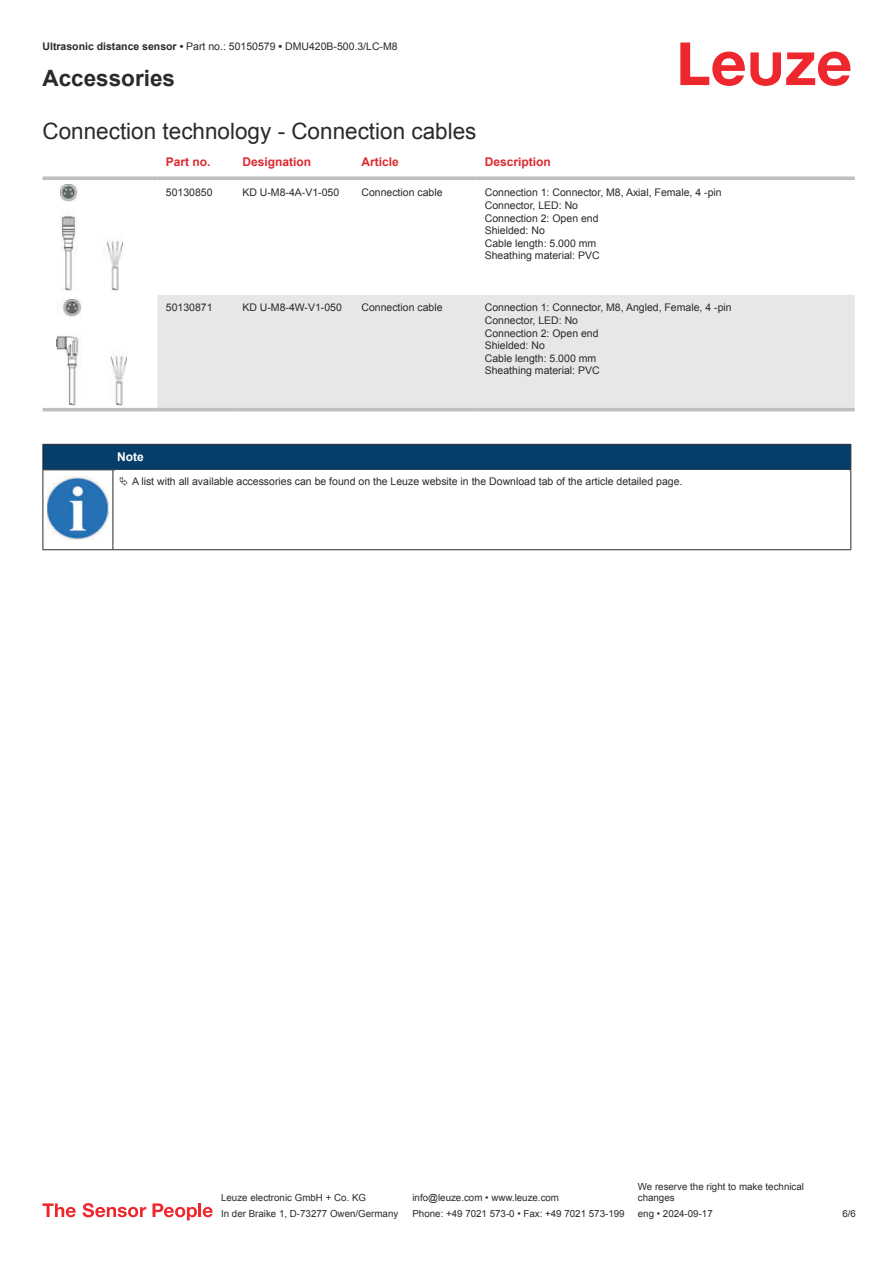
<style>
.page{position:relative;width:893px;height:1263px;background:#fff}
.page>*{position:absolute;margin:0;border:0;box-sizing:border-box;transform-origin:0 0}
.t1{font:22.5px "Arial";color:#2b292a}
.t2{font:700 22.5px "Arial";color:#2b292a}
.t3{font:700 12px "Arial";color:#db2a30}
.t4{font:700 12px "Arial";color:#fff}
.t5{font:10.5px/12.6px "Arial";color:#2b292a}
.t6{font:9.75px/11.7px "Arial";color:#2b292a}
.s1{font-weight:700}
</style>
<div class="page">
<svg style="left:680px;top:43px;width:170px;height:43px"></svg>
<div style="left:157px;top:295px;width:698px;height:113px;background:#e6e7e9"></div>
<svg style="left:43px;top:176px;width:114px;height:4px"></svg>
<svg style="left:157px;top:176px;width:77px;height:4px"></svg>
<svg style="left:234px;top:176px;width:119px;height:4px"></svg>
<svg style="left:353px;top:176px;width:123px;height:4px"></svg>
<svg style="left:476px;top:176px;width:379px;height:4px;background:#c4c6c8"></svg>
<hr style="left:43px;top:408px;width:114px;height:3px;background:#bdbfc1">
<hr style="left:157px;top:408px;width:77px;height:3px;background:#bdbfc1">
<hr style="left:234px;top:408px;width:119px;height:3px;background:#bdbfc1">
<hr style="left:353px;top:408px;width:123px;height:3px;background:#bdbfc1">
<hr style="left:476px;top:408px;width:379px;height:3px;background:#bdbfc1">
<img style="left:60px;top:184px;width:63px;height:107px">
<img style="left:56px;top:299px;width:70px;height:106px">
<div style="left:43px;top:444px;width:808px;height:26px;background:#063d69"></div>
<hr style="left:113px;top:469px;width:738px;height:1px;background:#2b292a">
<hr style="left:43px;top:470px;width:1px;height:75px;background:#2b292a">
<hr style="left:113px;top:470px;width:1px;height:75px;background:#2b292a">
<hr style="left:850px;top:470px;width:1px;height:75px;background:#2b292a">
<hr style="left:43px;top:549px;width:70px;height:1px;background:#2b292a">
<hr style="left:113px;top:549px;width:738px;height:1px;background:#2b292a">
<img style="left:47px;top:476px;width:61px;height:63px">
<svg style="left:43px;top:1203px;width:33px;height:14px"></svg>
<svg style="left:83px;top:1203px;width:63px;height:14px"></svg>
<svg style="left:153px;top:1203px;width:44px;height:17px"></svg>
<hr style="left:198px;top:1203px;width:3px;height:14px;background:#ed272d">
<svg style="left:203px;top:1207px;width:10px;height:10px"></svg>
<p class="t5" style="left:43px;top:41px;width:357px"><span class="s1">Ultrasonic distance sensor •</span> Part no.: 50150579 <span class="s1">•</span> DMU420B-500.3/LC-M8</p>
<h1 class="t2" style="left:43px;top:70px;width:134px">Accessories</h1>
<h1 class="t1" style="left:43px;top:123px;width:435px">Connection technology - Connection cables</h1>
<p class="t3" style="left:166px;top:157px;width:46px">Part no.</p>
<p class="t3" style="left:242px;top:157px;width:70px">Designation</p>
<p class="t3" style="left:361px;top:157px;width:39px">Article</p>
<p class="t3" style="left:485px;top:157px;width:68px">Description</p>
<p class="t5" style="left:166px;top:187px;width:48px">50130850</p>
<p class="t5" style="left:242px;top:187px;width:98px">KD U-M8-4A-V1-050</p>
<p class="t5" style="left:361px;top:187px;width:83px">Connection cable</p>
<p class="t5" style="left:485px;top:187px;width:238px">Connection 1: Connector, M8, Axial, Female, 4 -pin<br>Connector, LED: No<br>Connection 2: Open end<br>Shielded: No<br>Cable length: 5.000 mm<br>Sheathing material: PVC</p>
<p class="t5" style="left:166px;top:302px;width:48px">50130871</p>
<p class="t5" style="left:242px;top:302px;width:101px">KD U-M8-4W-V1-050</p>
<p class="t5" style="left:361px;top:302px;width:83px">Connection cable</p>
<p class="t5" style="left:485px;top:302px;width:248px">Connection 1: Connector, M8, Angled, Female, 4 -pin<br>Connector, LED: No<br>Connection 2: Open end<br>Shielded: No<br>Cable length: 5.000 mm<br>Sheathing material: PVC</p>
<p class="t4" style="left:117px;top:452px;width:28px">Note</p>
<p class="t5" style="left:132px;top:476px;width:552px">A list with all available accessories can be found on the Leuze website in the Download tab of the article detailed page.</p>
<p class="t6" style="left:221px;top:1193px;width:146px">Leuze electronic GmbH + Co. KG</p>
<p class="t6" style="left:412px;top:1193px;width:148px">info@leuze.com • www.leuze.com</p>
<p class="t6" style="left:638px;top:1181px;width:168px">We reserve the right to make technical changes</p>
<p class="t6" style="left:221px;top:1209px;width:179px">In der Braike 1, D-73277 Owen/Germany</p>
<p class="t6" style="left:412px;top:1209px;width:214px">Phone: +49 7021 573-0 • Fax: +49 7021 573-199</p>
<p class="t6" style="left:638px;top:1209px;width:76px">eng • 2024-09-17</p>
<p class="t6" style="left:842px;top:1209px;width:15px">6 /6</p>
</div>
